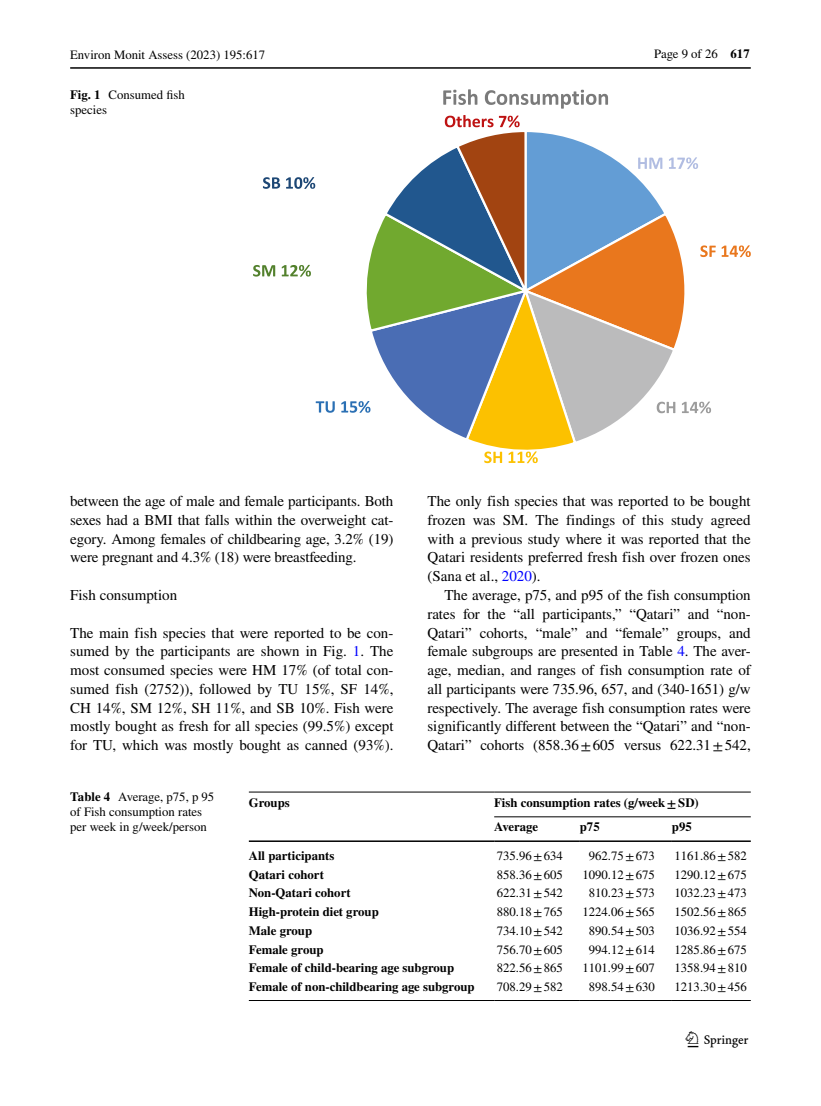
<style>
.page{position:relative;width:821px;height:1106px;background:#fff}
.page>*{position:absolute;margin:0;border:0;box-sizing:border-box;transform-origin:0 0}
.t1{font:22.5px "Springnew Regular 3";color:#000}
.t2{font:15px/18.8px "STIX";letter-spacing:-.005em;color:#000;text-align:justify}
.t3{font:12.75px/15px "STIX";color:#000}
.t4{font:700 12.75px/24.5px "STIX";color:#000}
.s1{font-weight:700}
.s2{color:#00f}
</style>
<div class="page">
<hr style="left:70px;top:67px;width:680px;height:2px;background:#000">
<svg style="left:443px;top:89px;width:165px;height:20px"></svg>
<svg style="left:253px;top:115px;width:497px;height:348px"></svg>
<hr style="left:249px;top:791px;width:245px;height:1px;background:#000">
<hr style="left:249px;top:840px;width:245px;height:2px;background:#000">
<hr style="left:494px;top:791px;width:86px;height:1px;background:#000">
<hr style="left:580px;top:791px;width:92px;height:1px;background:#000">
<hr style="left:672px;top:791px;width:78px;height:1px;background:#000">
<hr style="left:494px;top:840px;width:86px;height:2px;background:#000">
<hr style="left:580px;top:840px;width:92px;height:2px;background:#000">
<hr style="left:672px;top:840px;width:78px;height:2px;background:#000">
<hr style="left:249px;top:1000px;width:245px;height:1px;background:#000">
<hr style="left:494px;top:1000px;width:86px;height:1px;background:#000">
<hr style="left:580px;top:1000px;width:92px;height:1px;background:#000">
<hr style="left:672px;top:1000px;width:78px;height:1px;background:#000">
<hr style="left:494px;top:816px;width:256px;height:1px;background:#000">
<p class="t3" style="left:70px;top:48px;width:197px">Environ Monit Assess (2023) 195:617</p>
<p class="t3" style="left:70px;top:88px;width:116px"><span class="s1">Fig. 1</span> Consumed fish species</p>
<p class="t3" style="left:654px;top:47px;width:97px">Page 9 of 26 <span class="s1">617</span></p>
<p class="t2" style="left:70px;top:493px;width:325px">between the age of male and female participants. Both sexes had a BMI that falls within the overweight cat&shy;egory. Among females of childbearing age, 3.2% (19) were pregnant and 4.3% (18) were breastfeeding.</p>
<p class="t2" style="left:70px;top:586px;width:108px">Fish consumption</p>
<p class="t2" style="left:70px;top:624px;width:325px">The main fish species that were reported to be con&shy;sumed by the participants are shown in Fig. <span class="s2">1</span>. The most consumed species were HM 17% (of total con&shy;sumed fish (2752)), followed by TU 15%, SF 14%, CH 14%, SM 12%, SH 11%, and SB 10%. Fish were mostly bought as fresh for all species (99.5%) except for TU, which was mostly bought as canned (93%).</p>
<p class="t2" style="left:427px;top:493px;width:325px">The only fish species that was reported to be bought frozen was SM. The findings of this study agreed with a previous study where it was reported that the Qatari residents preferred fresh fish over frozen ones (Sana et al., <span class="s2">2020</span>).</p>
<p class="t2" style="left:427px;top:586px;width:325px;text-indent:17px">The average, p75, and p95 of the fish consumption rates for the “all participants,” “Qatari” and “non-Qatari” cohorts, “male” and “female” groups, and female subgroups are presented in Table <span class="s2">4</span>. The aver&shy;age, median, and ranges of fish consumption rate of all participants were 735.96, 657, and (340-1651) g/w respectively. The average fish consumption rates were significantly different between the “Qatari” and “non-Qatari” cohorts (858.36±605 versus 622.31±542,</p>
<p class="t3" style="left:70px;top:790px;width:146px"><span class="s1">Table 4</span> Average, p75, p 95 of Fish consumption rates per week in g/week/person</p>
<p class="t4" style="left:249px;top:790px;width:42px">Groups</p>
<p class="t4" style="left:494px;top:790px;width:206px">Fish consumption rates (g/week±SD)<br>Average</p>
<p class="t4" style="left:580px;top:814px;width:21px">p75</p>
<p class="t4" style="left:672px;top:814px;width:21px">p95</p>
<p class="t4" style="left:249px;top:843px;width:87px">All participants</p>
<p class="t3" style="left:496px;top:849px;width:68px">735.96±634</p>
<p class="t3" style="left:589px;top:849px;width:68px">962.75±673</p>
<p class="t3" style="left:674px;top:849px;width:74px">1161.86±582</p>
<p class="t4" style="left:249px;top:862px;width:77px">Qatari cohort</p>
<p class="t3" style="left:496px;top:867px;width:68px">858.36±605</p>
<p class="t3" style="left:582px;top:867px;width:74px">1090.12±675</p>
<p class="t3" style="left:674px;top:867px;width:74px">1290.12±675</p>
<p class="t4" style="left:249px;top:880px;width:103px">Non-Qatari cohort</p>
<p class="t3" style="left:496px;top:886px;width:68px">622.31±542</p>
<p class="t3" style="left:589px;top:886px;width:68px">810.23±573</p>
<p class="t3" style="left:674px;top:886px;width:74px">1032.23±473</p>
<p class="t4" style="left:249px;top:899px;width:131px">High-protein diet group</p>
<p class="t3" style="left:496px;top:905px;width:68px">880.18±765</p>
<p class="t3" style="left:582px;top:905px;width:74px">1224.06±565</p>
<p class="t3" style="left:674px;top:905px;width:74px">1502.56±865</p>
<p class="t4" style="left:249px;top:918px;width:65px">Male group</p>
<p class="t3" style="left:496px;top:923px;width:68px">734.10±542</p>
<p class="t3" style="left:589px;top:923px;width:68px">890.54±503</p>
<p class="t3" style="left:674px;top:923px;width:74px">1036.92±554</p>
<p class="t4" style="left:249px;top:937px;width:76px">Female group</p>
<p class="t3" style="left:496px;top:942px;width:68px">756.70±605</p>
<p class="t3" style="left:589px;top:942px;width:68px">994.12±614</p>
<p class="t3" style="left:674px;top:942px;width:74px">1285.86±675</p>
<p class="t4" style="left:249px;top:955px;width:207px">Female of child-bearing age subgroup</p>
<p class="t3" style="left:496px;top:961px;width:68px">822.56±865</p>
<p class="t3" style="left:582px;top:961px;width:74px">1101.99±607</p>
<p class="t3" style="left:674px;top:961px;width:74px">1358.94±810</p>
<p class="t4" style="left:249px;top:974px;width:227px">Female of non-childbearing age subgroup</p>
<p class="t3" style="left:496px;top:980px;width:68px">708.29±582</p>
<p class="t3" style="left:589px;top:980px;width:68px">898.54±630</p>
<p class="t3" style="left:674px;top:980px;width:74px">1213.30±456</p>
<h1 class="t1" style="left:687px;top:1031px;width:62px">1 3</h1>
</div>
